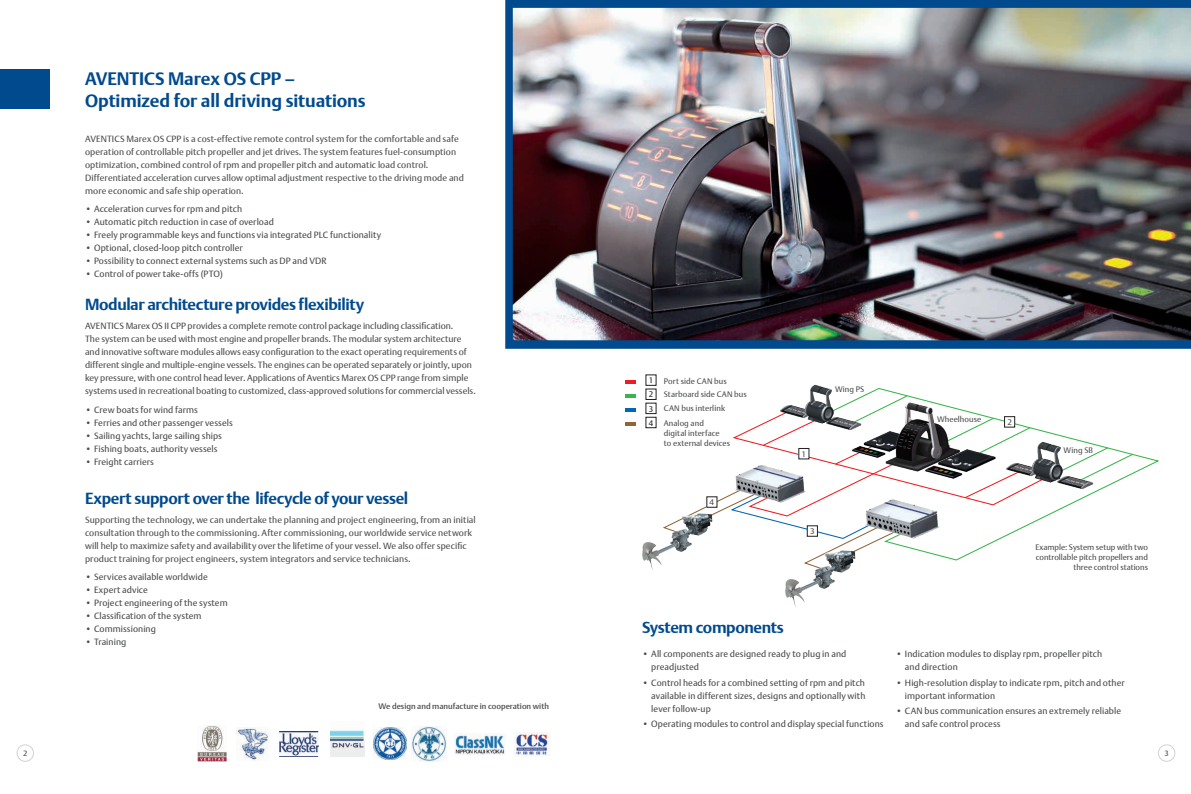
<style>
.page{position:relative;width:1191px;height:794px;background:#fff}
.page>*{position:absolute;margin:0;border:0;box-sizing:border-box;transform-origin:0 0}
.t1{font:700 18px/22.5px "DTL Argo T";letter-spacing:-.005em;color:#004a8d}
.t2{font:700 16px "DTL Argo T";letter-spacing:-.025em;color:#004a8d}
.t3{font:9px/13px "DTL Argo T";letter-spacing:.005em;color:#4b4c4d}
.t4{font:9px/13px "DTL Argo T";letter-spacing:.01em;color:#4b4c4d}
.t5{font:8.1px/14.1px "DTL Argo T";color:#231f20;text-align:justify}
.t6{font:8.1px "DTL Argo T";color:#4b4c4d}
.t7{font:8px/14.1px "DTL Argo T";color:#4b4c4d}
.t8{font:500 8px "DTL Argo T";color:#4b4c4d}
.t9{font:7.7px "DTL Argo T";color:#4b4c4d}
</style>
<div class="page">
<div style="left:1157px;top:744px;width:18px;height:18px;border:1px solid #d1d2d4;border-radius:50%"></div>
<div style="left:17px;top:744px;width:17px;height:18px;border:1px solid #d1d2d4;border-radius:50%"></div>
<div style="left:0;top:70px;width:50px;height:39px;background:#004a8d"></div>
<img style="left:505px;top:0;width:686px;height:349px">
<div style="left:646px;top:403px;width:10px;height:11px;border:1px solid #231f20"></div>
<div style="left:646px;top:417px;width:10px;height:11px;border:1px solid #231f20"></div>
<svg style="left:625px;top:380px;width:10px;height:3px"></svg>
<svg style="left:625px;top:394px;width:10px;height:3px"></svg>
<svg style="left:625px;top:408px;width:10px;height:3px"></svg>
<svg style="left:625px;top:422px;width:10px;height:3px"></svg>
<svg style="left:701px;top:394px;width:433px;height:167px"></svg>
<img style="left:825px;top:416px;width:36px;height:14px">
<img style="left:779px;top:404px;width:25px;height:14px">
<img style="left:1005px;top:462px;width:26px;height:15px">
<img style="left:1056px;top:475px;width:37px;height:14px">
<img style="left:804px;top:385px;width:29px;height:38px">
<img style="left:1031px;top:441px;width:31px;height:41px">
<img style="left:851px;top:430px;width:26px;height:28px">
<img style="left:925px;top:448px;width:70px;height:31px">
<img style="left:877px;top:390px;width:87px;height:84px">
<img style="left:861px;top:490px;width:80px;height:51px">
<img style="left:731px;top:457px;width:76px;height:48px">
<img style="left:642px;top:509px;width:81px;height:61px">
<img style="left:776px;top:546px;width:90px;height:61px">
<div style="left:807px;top:526px;width:10px;height:10px;background:#fff"></div>
<div style="left:799px;top:448px;width:10px;height:11px;background:#fff"></div>
<div style="left:798px;top:448px;width:11px;height:11px;border:1px solid #231f20"></div>
<div style="left:1004px;top:416px;width:10px;height:11px;background:#fff"></div>
<div style="left:1004px;top:416px;width:10px;height:11px;border:1px solid #231f20"></div>
<div style="left:707px;top:497px;width:10px;height:10px;background:#fff"></div>
<img style="left:515px;top:732px;width:34px;height:24px">
<img style="left:330px;top:729px;width:35px;height:27px">
<img style="left:455px;top:734px;width:50px;height:21px">
<img style="left:237px;top:727px;width:32px;height:33px">
<img style="left:411px;top:727px;width:35px;height:35px">
<img style="left:374px;top:727px;width:32px;height:33px">
<img style="left:198px;top:726px;width:28px;height:35px">
<img style="left:280px;top:731px;width:39px;height:25px">
<h1 class="t1" style="left:85px;top:67px;width:282px">AVENTICS Marex OS CPP –<br>Optimized for all driving situations</h1>
<p class="t3" style="left:85px;top:132px;width:380px">AVENTICS Marex OS CPP is a cost-effective remote control system for the comfortable and safe operation of controllable pitch propeller and jet drives. The system features fuel-consumption optimization, combined control of rpm and propeller pitch and automatic load control.<br>Differentiated acceleration curves allow optimal adjustment respective to the driving mode and more economic and safe ship operation.</p>
<p class="t4" style="left:85px;top:202px;width:158px">• Acceleration curves for rpm and pitch</p>
<p class="t4" style="left:85px;top:215px;width:190px">• Automatic pitch reduction in case of overload</p>
<p class="t4" style="left:85px;top:228px;width:298px">• Freely programmable keys and functions via integrated PLC functionality</p>
<p class="t4" style="left:85px;top:241px;width:159px">• Optional, closed-loop pitch controller</p>
<p class="t4" style="left:85px;top:254px;width:243px">• Possibility to connect external systems such as DP and VDR</p>
<p class="t4" style="left:85px;top:267px;width:139px">• Control of power take-offs (PTO)</p>
<h2 class="t2" style="left:85px;top:295px;width:281px">Modular architecture provides flexibility</h2>
<p class="t3" style="left:85px;top:319px;width:392px">AVENTICS Marex OS II CPP provides a complete remote control package including classification.<br>The system can be used with most engine and propeller brands. The modular system architecture and innovative software modules allows easy configuration to the exact operating requirements of different single and multiple-engine vessels. The engines can be operated separately or jointly, upon key pressure, with one control head lever. Applications of Aventics Marex OS CPP range from simple systems used in recreational boating to customized, class-approved solutions for commercial vessels.</p>
<p class="t4" style="left:85px;top:403px;width:114px">• Crew boats for wind farms</p>
<p class="t4" style="left:85px;top:416px;width:149px">• Ferries and other passenger vessels</p>
<p class="t4" style="left:85px;top:429px;width:138px">• Sailing yachts, large sailing ships</p>
<p class="t4" style="left:85px;top:442px;width:134px">• Fishing boats, authority vessels</p>
<p class="t4" style="left:85px;top:455px;width:70px">• Freight carriers</p>
<h2 class="t2" style="left:85px;top:488px;width:325px">Expert support over the lifecycle of your vessel</h2>
<p class="t3" style="left:85px;top:513px;width:392px">Supporting the technology, we can undertake the planning and project engineering, from an initial consultation through to the commissioning. After commissioning, our worldwide service network will help to maximize safety and availability over the lifetime of your vessel. We also offer specific product training for project engineers, system integrators and service technicians.</p>
<p class="t4" style="left:85px;top:570px;width:124px">• Services available worldwide</p>
<p class="t4" style="left:85px;top:583px;width:64px">• Expert advice</p>
<p class="t4" style="left:85px;top:596px;width:144px">• Project engineering of the system</p>
<p class="t4" style="left:85px;top:609px;width:118px">• Classification of the system</p>
<p class="t4" style="left:85px;top:622px;width:72px">• Commissioning</p>
<p class="t4" style="left:85px;top:635px;width:43px">• Training</p>
<p class="t8" style="left:378px;top:701px;width:172px">We design and manufacture in cooperation with</p>
<p class="t5" style="left:649px;top:373px;width:6px">1<br>2<br>3<br>4</p>
<p class="t7" style="left:664px;top:373px;width:84px">Port side CAN bus<br>Starboard side CAN bus<br>CAN bus interlink<br>Analog and</p>
<p class="t7" style="left:664px;top:428px;width:68px;line-height:9.8px">digital interface<br>to external devices</p>
<p class="t6" style="left:709px;top:497px;width:6px">4</p>
<p class="t6" style="left:801px;top:449px;width:6px">1</p>
<p class="t7" style="left:835px;top:382px;width:31px">Wing PS</p>
<p class="t6" style="left:810px;top:526px;width:6px">3</p>
<p class="t7" style="left:937px;top:412px;width:46px">Wheelhouse</p>
<p class="t6" style="left:1007px;top:417px;width:6px">2</p>
<p class="t7" style="left:1063px;top:442px;width:31px">Wing SB</p>
<p class="t7" style="left:1035px;top:542px;width:114px;line-height:10px;text-align:right">Example: System setup with two controllable pitch propellers and three control stations</p>
<h2 class="t2" style="left:642px;top:617px;width:143px">System components</h2>
<p class="t4" style="left:651px;top:647px;width:197px;text-indent:-9px">• All components are designed ready to plug in and preadjusted</p>
<p class="t4" style="left:651px;top:676px;width:216px;text-align:justify;text-indent:-9px">• Control heads for a combined setting of rpm and pitch available in different sizes, designs and optionally with lever follow-up</p>
<p class="t4" style="left:642px;top:717px;width:243px">• Operating modules to control and display special functions</p>
<p class="t4" style="left:905px;top:647px;width:199px;text-indent:-9px">• Indication modules to display rpm, propeller pitch and direction</p>
<p class="t4" style="left:905px;top:676px;width:221px;text-indent:-9px">• High-resolution display to indicate rpm, pitch and other important information</p>
<p class="t4" style="left:905px;top:704px;width:218px;text-indent:-9px">• CAN bus communication ensures an extremely reliable and safe control process</p>
<p class="t9" style="left:23px;top:748px;width:6px">2</p>
<p class="t9" style="left:1164px;top:748px;width:6px">3</p>
</div>
